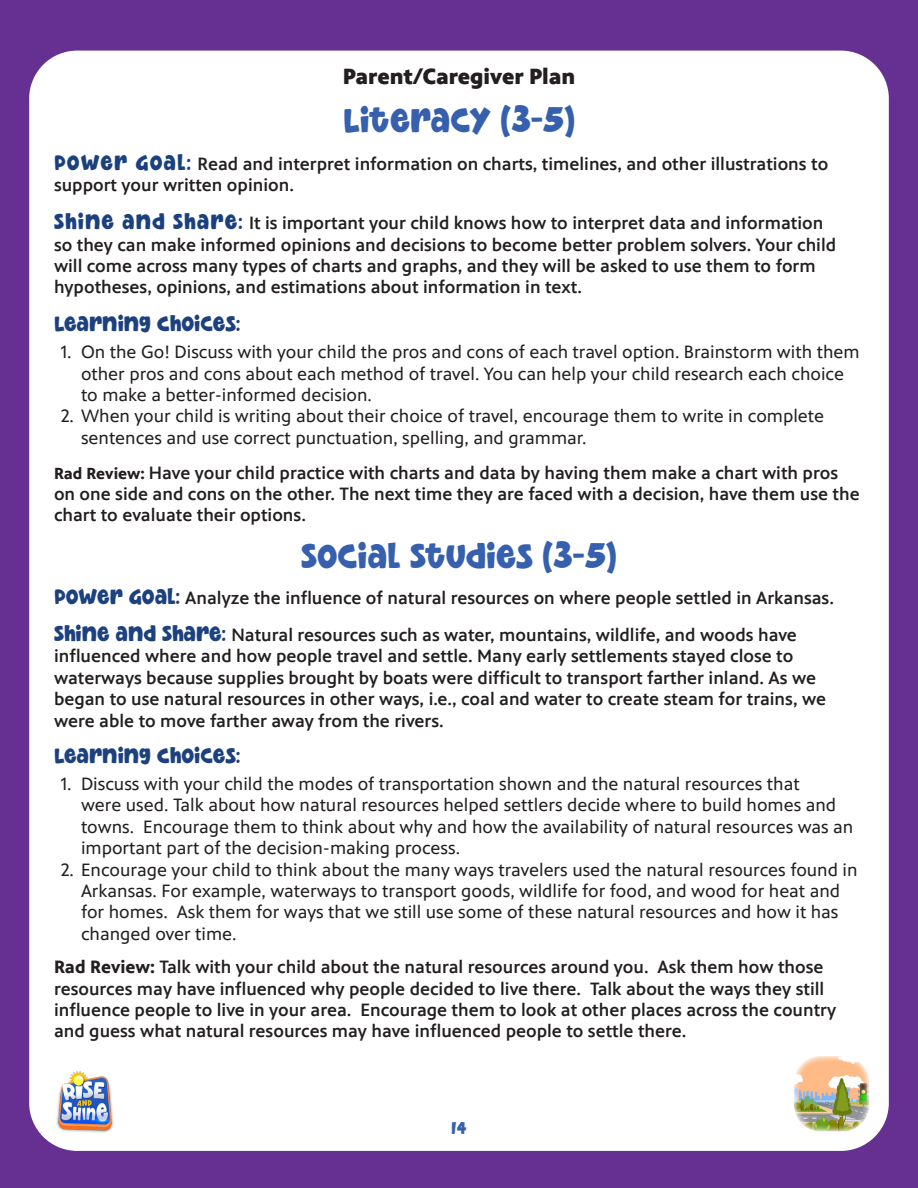
<style>
.page{position:relative;width:918px;height:1188px;background:#653091}
.page>*{position:absolute;margin:0;border:0;box-sizing:border-box;transform-origin:0 0}
.Smaller_Header{font:35.4px "Kidsbar";color:#3660ad}
.Body{font:22.2px "Kidsbar";color:#1c417e}
.Smaller_Header-2{font:900 22.2px "PBS Sans";color:#231f20}
.Body-2{font:500 18px/21.5px "PBS Sans";color:#231f20}
.t1{font:18px/21.5px "PBS Sans";color:#231f20}
.t2{font:17.7px "Kidsbar";color:#3660ad}
.s1{font-size:37.5px}
.s2{font-family:"Kidsbar";font-weight:400;font-size:22.2px;color:#1a417e}
.s3{font-weight:700;font-size:16.2px}
.s4{font-family:"Kidsbar";font-weight:400;font-size:22.2px;color:#1c417e}
.s5{font-weight:700}
</style>
<div class="page">
<div style="left:29px;top:51px;width:860px;height:1100px;background:#fff;border-radius:48px"></div>
<img style="left:56px;top:1072px;width:58px;height:61px">
<img style="left:794px;top:1056px;width:75px;height:76px">
<p class="Smaller_Header-2" style="left:343px;top:64px;width:234px">Parent/Caregiver Plan</p>
<p class="Smaller_Header" style="left:343px;top:98px;width:233px">LITERACY <span class="s1">(3-5)</span></p>
<p class="Body-2" style="left:54px;top:153px;width:776px"><span class="s2">POWER GOAL:</span> Read and interpret information on charts, timelines, and other illustrations to support your written opinion.</p>
<p class="Body-2" style="left:54px;top:212px;width:784px"><span class="s2">SHINE AND SHARE:</span> It is important your child knows how to interpret data and information so they can make informed opinions and decisions to become better problem solvers. Your child will come across many types of charts and graphs, and they will be asked to use them to form hypotheses, opinions, and estimations about information in text.</p>
<p class="Body" style="left:54px;top:310px;width:188px">LEARNING CHOICES:</p>
<p class="t1" style="left:81px;top:341px;width:780px;text-indent:-20px">1. On the Go! Discuss with your child the pros and cons of each travel option. Brainstorm with them other pros and cons about each method of travel. You can help your child research each choice to make a better-informed decision.</p>
<p class="t1" style="left:81px;top:406px;width:745px;text-indent:-20px">2. When your child is writing about their choice of travel, encourage them to write in complete sentences and use correct punctuation, spelling, and grammar.</p>
<p class="Body-2" style="left:54px;top:462px;width:807px"><span class="s3">Rad Review:</span> Have your child practice with charts and data by having them make a chart with pros on one side and cons on the other. The next time they are faced with a decision, have them use the chart to evaluate their options.</p>
<p class="Smaller_Header" style="left:301px;top:534px;width:317px">SOCIAL STUDIES <span class="s1">(3-5)</span></p>
<p class="Body-2" style="left:54px;top:588px;width:782px"><span class="s4">POWER GOAL:</span> Analyze the influence of natural resources on where people settled in Arkansas.</p>
<p class="Body-2" style="left:54px;top:624px;width:774px"><span class="s4">SHINE AND SHARE:</span> Natural resources such as water, mountains, wildlife, and woods have influenced where and how people travel and settle. Many early settlements stayed close to waterways because supplies brought by boats were difficult to transport farther inland. As we began to use natural resources in other ways, i.e., coal and water to create steam for trains, we were able to move farther away from the rivers.</p>
<p class="Body" style="left:54px;top:742px;width:188px">LEARNING CHOICES:</p>
<p class="t1" style="left:81px;top:773px;width:774px;text-indent:-20px">1. Discuss with your child the modes of transportation shown and the natural resources that<br>were used. Talk about how natural resources helped settlers decide where to build homes and towns. Encourage them to think about why and how the availability of natural resources was an important part of the decision-making process.</p>
<p class="t1" style="left:81px;top:859px;width:778px;text-indent:-20px">2. Encourage your child to think about the many ways travelers used the natural resources found in Arkansas. For example, waterways to transport goods, wildlife for food, and wood for heat and for homes. Ask them for ways that we still use some of these natural resources and how it has changed over time.</p>
<p class="Body-2" style="left:54px;top:956px;width:784px"><span class="s5">Rad Review:</span> Talk with your child about the natural resources around you. Ask them how those resources may have influenced why people decided to live there. Talk about the ways they still influence people to live in your area. Encourage them to look at other places across the country and guess what natural resources may have influenced people to settle there.</p>
<p class="t2" style="left:452px;top:1117px;width:16px">14</p>
</div>
